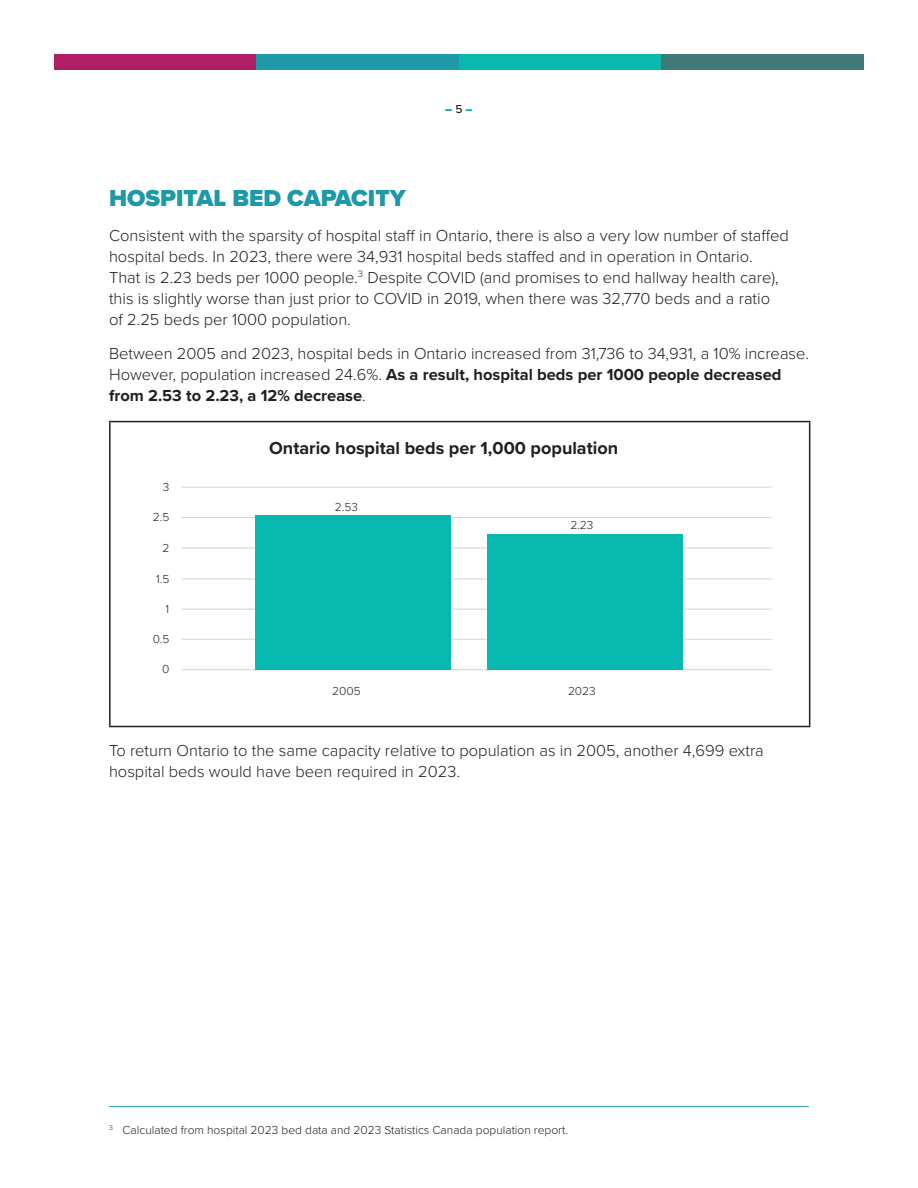
<style>
.page{position:relative;width:918px;height:1188px;background:#fff}
.page>*{position:absolute;margin:0;border:0;box-sizing:border-box;transform-origin:0 0}
.Sub1{font:900 24px "Proxima Nova";color:#1e99a8}
.t1{font:700 18px "Proxima Nova";color:#231f20}
.t2{font:300 16.5px/21px "Proxima Nova";color:#231f20}
._1er_Footnote{font:300 12px "Proxima Nova";color:#231f20}
.Copy{font:900 12px "Proxima Nova";color:#1e99a8}
.s1{font-weight:500;color:#231f20}
.s2{color:#08b9af}
.s3{font-weight:700}
</style>
<div class="page">
<div style="left:54px;top:54px;width:203px;height:15px;background:#ae2065"></div>
<div style="left:257px;top:54px;width:202px;height:15px;background:#1e99a8"></div>
<div style="left:459px;top:54px;width:202px;height:15px;background:#08b9af"></div>
<div style="left:661px;top:54px;width:203px;height:15px;background:#41797b"></div>
<hr style="left:109px;top:421px;width:701px;height:1px;background:#231f20">
<hr style="left:109px;top:422px;width:2px;height:304px;background:#231f20">
<hr style="left:809px;top:422px;width:1px;height:304px;background:#231f20">
<hr style="left:109px;top:726px;width:701px;height:1px;background:#231f20">
<hr style="left:181px;top:639px;width:591px;height:1px;background:#d8d8d8">
<hr style="left:181px;top:609px;width:591px;height:1px;background:#d8d8d8">
<hr style="left:181px;top:578px;width:591px;height:1px;background:#d8d8d8">
<hr style="left:181px;top:547px;width:591px;height:1px;background:#d8d8d8">
<hr style="left:181px;top:517px;width:591px;height:1px;background:#d8d8d8">
<hr style="left:181px;top:487px;width:591px;height:1px;background:#d8d8d8">
<hr style="left:181px;top:669px;width:591px;height:1px;background:#d8d8d8">
<div style="left:255px;top:516px;width:196px;height:154px;background:#08b9af"></div>
<div style="left:487px;top:534px;width:196px;height:136px;background:#08b9af"></div>
<hr style="left:109px;top:1106px;width:700px;height:1px;background:#1e99a8">
<p class="Copy" style="left:445px;top:100px;width:29px">– <span class="s1">5</span> <span class="s2">–</span></p>
<p class="Sub1" style="left:109px;top:180px;width:298px">HOSPITAL BED CAPACITY</p>
<p class="t2" style="left:109px;top:224px;width:681px">Consistent with the sparsity of hospital staff in Ontario, there is also a very low number of staffed hospital beds. In 2023, there were 34,931 hospital beds staffed and in operation in Ontario.<br>That is 2.23 beds per 1000 people.<sup>3</sup> Despite COVID (and promises to end hallway health care), this is slightly worse than just prior to COVID in 2019, when there was 32,770 beds and a ratio<br>of 2.25 beds per 1000 population.</p>
<p class="t2" style="left:109px;top:342px;width:701px">Between 2005 and 2023, hospital beds in Ontario increased from 31,736 to 34,931, a 10% increase.<br>However, population increased 24.6%. <span class="s3">As a result, hospital beds per 1000 people decreased from 2.53 to 2.23, a 12% decrease</span>.</p>
<p class="t1" style="left:269px;top:435px;width:350px">Ontario hospital beds per 1,000 population</p>
<p class="_1er_Footnote" style="left:163px;top:478px;width:8px">3</p>
<p class="_1er_Footnote" style="left:153px;top:508px;width:18px">2.5</p>
<p class="_1er_Footnote" style="left:162px;top:539px;width:8px">2</p>
<p class="_1er_Footnote" style="left:156px;top:570px;width:15px">1.5</p>
<p class="_1er_Footnote" style="left:166px;top:600px;width:5px">1</p>
<p class="_1er_Footnote" style="left:153px;top:630px;width:18px">0.5</p>
<p class="_1er_Footnote" style="left:162px;top:660px;width:9px">0</p>
<p class="_1er_Footnote" style="left:335px;top:498px;width:25px">2.53</p>
<p class="_1er_Footnote" style="left:570px;top:516px;width:25px">2.23</p>
<p class="_1er_Footnote" style="left:332px;top:682px;width:30px">2005</p>
<p class="_1er_Footnote" style="left:568px;top:682px;width:29px">2023</p>
<p class="t2" style="left:109px;top:739px;width:656px">To return Ontario to the same capacity relative to population as in 2005, another 4,699 extra hospital beds would have been required in 2023.</p>
<p class="_1er_Footnote" style="left:109px;top:1121px;width:460px"><sup>3</sup> Calculated from hospital 2023 bed data and 2023 Statistics Canada population report.</p>
</div>
